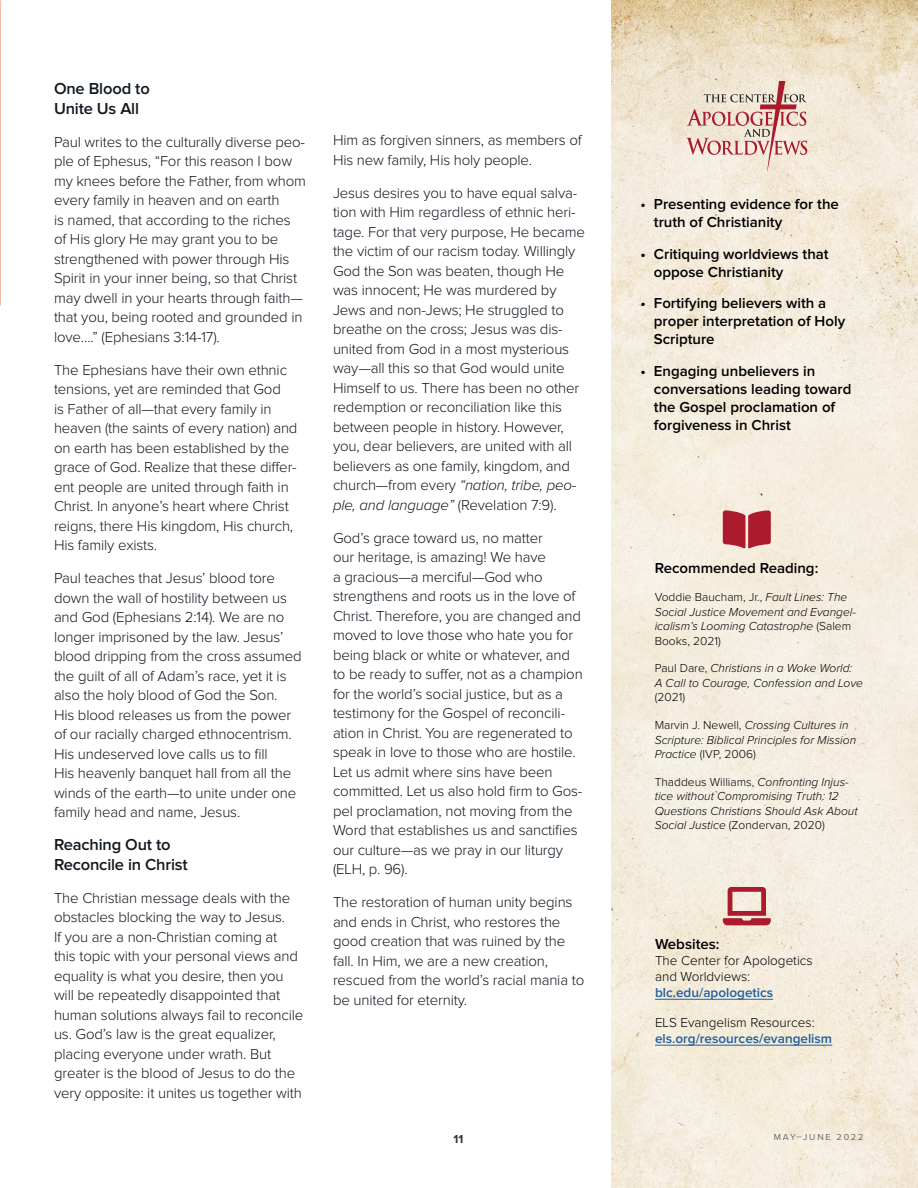
<style>
.page{position:relative;width:918px;height:1188px;background:#fff}
.page>*{position:absolute;margin:0;border:0;box-sizing:border-box;transform-origin:0 0}
.t1{font:600 16.5px/19.5px "Proxima Nova";letter-spacing:-.01em;color:#101820}
.t2{font:300 15px/19.5px "Proxima Nova";letter-spacing:-.01em;color:#101820}
.t3{font:600 15px/18px "Proxima Nova";color:#000}
.t4{font:300 13.5px/16.2px "Proxima Nova";color:#000}
.t5{font:600 13.5px "Proxima Nova";color:#215e9e}
.t6{font:italic 300 12px/14.4px "Proxima Nova";color:#000}
.t7{font:300 12px "Proxima Nova";color:#000}
.t8{font:700 12px "Proxima Nova";color:#333}
.t9{font:9px "Proxima Nova";letter-spacing:.2em;color:#666}
.s1{font-style:italic}
.s2{font-style:normal}
</style>
<div class="page">
<img style="left:611px;top:0;width:307px;height:1188px">
<svg style="left:723px;top:887px;width:48px;height:38px;background:#d18a8b"></svg>
<svg style="left:723px;top:510px;width:48px;height:39px;background:#b8414e"></svg>
<svg style="left:686px;top:81px;width:121px;height:90px;background:#e2c6bb"></svg>
<hr style="left:655px;top:999px;width:118px;height:1px;background:#215e9e">
<hr style="left:655px;top:1045px;width:177px;height:1px;background:#215e9e">
<p class="t1" style="left:54px;top:79px;width:97px">One Blood to<br>Unite Us All</p>
<p class="t2" style="left:54px;top:132px;width:254px">Paul writes to the culturally diverse peo&shy;ple of Ephesus, “For this reason I bow my knees before the Father, from whom every family in heaven and on earth<br>is named, that according to the riches of His glory He may grant you to be strengthened with power through His Spirit in your inner being, so that Christ may dwell in your hearts through faith— that you, being rooted and grounded in love….” (Ephesians 3:14-17).</p>
<p class="t2" style="left:54px;top:360px;width:245px">The Ephesians have their own ethnic tensions, yet are reminded that God<br>is Father of all—that every family in heaven (the saints of every nation) and on earth has been established by the grace of God. Realize that these differ&shy;ent people are united through faith in Christ. In anyone’s heart where Christ reigns, there His kingdom, His church, His family exists.</p>
<p class="t2" style="left:54px;top:569px;width:249px">Paul teaches that Jesus’ blood tore down the wall of hostility between us and God (Ephesians 2:14). We are no longer imprisoned by the law. Jesus’ blood dripping from the cross assumed the guilt of all of Adam’s race, yet it is also the holy blood of God the Son.<br>His blood releases us from the power of our racially charged ethnocentrism.<br>His undeserved love calls us to fill<br>His heavenly banquet hall from all the winds of the earth—to unite under one family head and name, Jesus.</p>
<p class="t1" style="left:54px;top:835px;width:135px">Reaching Out to<br>Reconcile in Christ</p>
<p class="t2" style="left:54px;top:888px;width:251px">The Christian message deals with the obstacles blocking the way to Jesus.<br>If you are a non-Christian coming at<br>this topic with your personal views and equality is what you desire, then you will be repeatedly disappointed that human solutions always fail to reconcile us. God’s law is the great equalizer, placing everyone under wrath. But greater is the blood of Jesus to do the very opposite: it unites us together with</p>
<p class="t2" style="left:333px;top:131px;width:250px">Him as forgiven sinners, as members of<br>His new family, His holy people.</p>
<p class="t2" style="left:333px;top:184px;width:253px">Jesus desires you to have equal salva&shy;tion with Him regardless of ethnic heri&shy;tage. For that very purpose, He became the victim of our racism today. Willingly God the Son was beaten, though He was innocent; He was murdered by Jews and non-Jews; He struggled to breathe on the cross; Jesus was dis&shy;united from God in a most mysterious way—all this so that God would unite Himself to us. There has been no other redemption or reconciliation like this between people in history. However, you, dear believers, are united with all believers as one family, kingdom, and church—from every <span class="s1">“nation, tribe, peo&shy;ple, and language”</span> (Revelation 7:9).</p>
<p class="t2" style="left:333px;top:529px;width:251px">God’s grace toward us, no matter<br>our heritage, is amazing! We have<br>a gracious—a merciful—God who strengthens and roots us in the love of Christ. Therefore, you are changed and moved to love those who hate you for being black or white or whatever, and to be ready to suffer, not as a champion for the world’s social justice, but as a testimony for the Gospel of reconcili&shy;ation in Christ. You are regenerated to speak in love to those who are hostile.<br>Let us admit where sins have been committed. Let us also hold firm to Gos&shy;pel proclamation, not moving from the Word that establishes us and sanctifies our culture—as we pray in our liturgy (ELH, p. 96).</p>
<p class="t2" style="left:333px;top:893px;width:253px">The restoration of human unity begins and ends in Christ, who restores the good creation that was ruined by the fall. In Him, we are a new creation, rescued from the world’s racial mania to be united for eternity.</p>
<p class="t8" style="left:454px;top:1134px;width:11px">11</p>
<p class="t3" style="left:654px;top:196px;width:186px;text-indent:-14px">• Presenting evidence for the truth of Christianity</p>
<p class="t3" style="left:654px;top:246px;width:176px;text-indent:-14px">• Critiquing worldviews that oppose Christianity</p>
<p class="t3" style="left:654px;top:295px;width:193px;text-indent:-14px">• Fortifying believers with a proper interpretation of Holy<br>Scripture</p>
<p class="t3" style="left:654px;top:363px;width:199px;text-indent:-14px">• Engaging unbelievers in conversations leading toward the Gospel proclamation of forgiveness in Christ</p>
<p class="t3" style="left:655px;top:560px;width:165px">Recommended Reading:</p>
<p class="t6" style="left:655px;top:591px;width:203px"><span class="s2">Voddie Baucham, Jr.,</span> Fault Lines: The<br>Social Justice Movement and Evangel&shy;icalism’s Looming Catastrophe <span class="s2">(Salem<br>Books, 2021)</span></p>
<p class="t6" style="left:655px;top:662px;width:210px"><span class="s2">Paul Dare,</span> Christians in a Woke World:<br>A Call to Courage, Confession and Love</p>
<p class="t7" style="left:655px;top:692px;width:32px">(2021)</p>
<p class="t6" style="left:655px;top:718px;width:203px"><span class="s2">Marvin J. Newell,</span> Crossing Cultures in<br>Scripture: Biblical Principles for Mission<br>Practice <span class="s2">(IVP, 2006)</span></p>
<p class="t6" style="left:655px;top:775px;width:205px"><span class="s2">Thaddeus Williams,</span> Confronting Injus&shy;tice without Compromising Truth: 12<br>Questions Christians Should Ask About Social Justice <span class="s2">(Zondervan, 2020)</span></p>
<p class="t3" style="left:655px;top:936px;width:66px">Websites:</p>
<p class="t4" style="left:655px;top:953px;width:159px">The Center for Apologetics and Worldviews:</p>
<p class="t5" style="left:655px;top:987px;width:120px">blc.edu/apologetics</p>
<p class="t4" style="left:655px;top:1015px;width:161px">ELS Evangelism Resources:</p>
<p class="t5" style="left:655px;top:1033px;width:179px">els.org/resources/evangelism</p>
<p class="t9" style="left:774px;top:1133px;width:91px">MAY–JUNE 2022</p>
</div>
